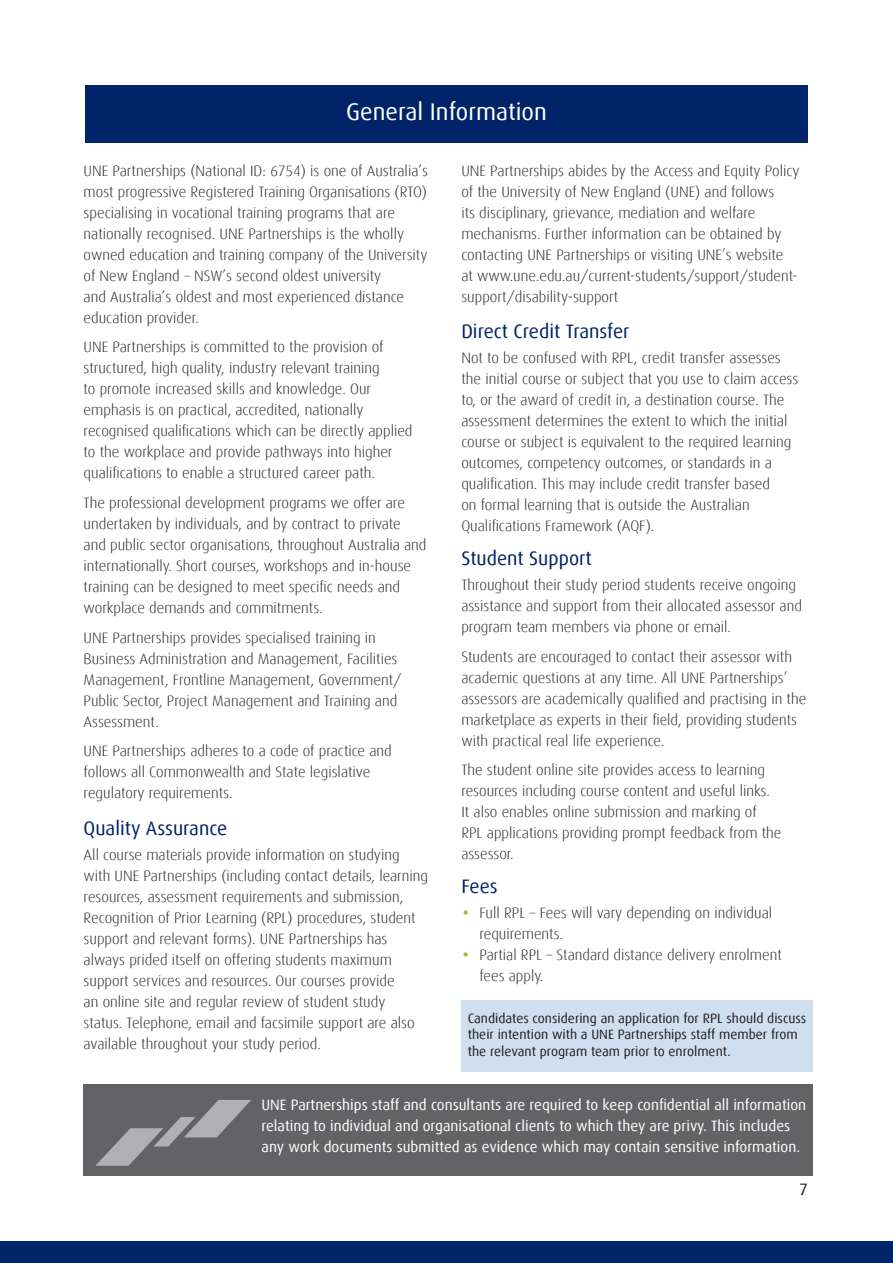
<style>
.page{position:relative;width:893px;height:1263px;background:#fff}
.page>*{position:absolute;margin:0;border:0;box-sizing:border-box;transform-origin:0 0}
.t1{font:24px "Dax";color:#fff}
.Heading_2{font:19.5px "Dax";color:#002369}
.t2{font:16.5px "Dax";color:#231f20}
.Body_Text{font:300 15px/21px "Dax";color:#231f20}
.t3{font:15px/21px "Dax";color:#fff}
.t4{font:13.5px/16.5px "Dax";color:#231f20}
.s1{font-size:30px;color:#8bc63e}
</style>
<div class="page">
<div style="left:83px;top:1084px;width:730px;height:92px;background:#636366"></div>
<div style="left:85px;top:85px;width:723px;height:58px;background:#002369"></div>
<div style="left:0;top:1241px;width:893px;height:22px;background:#002369"></div>
<div style="left:461px;top:1000px;width:352px;height:71px;background:#d0dff0"></div>
<svg style="left:95px;top:1100px;width:156px;height:66px"></svg>
<p class="t1" style="left:346px;top:99px;width:202px">General Information</p>
<p class="Body_Text" style="left:84px;top:160px;width:346px">UNE Partnerships (National ID: 6754) is one of Australia’s most progressive Registered Training Organisations (RTO) specialising in vocational training programs that are nationally recognised. UNE Partnerships is the wholly owned education and training company of the University of New England – NSW’s second oldest university<br>and Australia’s oldest and most experienced distance education provider.</p>
<p class="Body_Text" style="left:84px;top:337px;width:330px">UNE Partnerships is committed to the provision of structured, high quality, industry relevant training<br>to promote increased skills and knowledge. Our emphasis is on practical, accredited, nationally recognised qualifications which can be directly applied to the workplace and provide pathways into higher qualifications to enable a structured career path.</p>
<p class="Body_Text" style="left:84px;top:492px;width:344px">The professional development programs we offer are undertaken by individuals, and by contract to private and public sector organisations, throughout Australia and internationally. Short courses, workshops and in-house training can be designed to meet specific needs and workplace demands and commitments.</p>
<p class="Body_Text" style="left:84px;top:627px;width:319px">UNE Partnerships provides specialised training in Business Administration and Management, Facilities Management, Frontline Management, Government/ Public Sector, Project Management and Training and Assessment.</p>
<p class="Body_Text" style="left:84px;top:740px;width:310px">UNE Partnerships adheres to a code of practice and follows all Commonwealth and State legislative regulatory requirements.</p>
<p class="Heading_2" style="left:84px;top:817px;width:145px">Quality Assurance</p>
<p class="Body_Text" style="left:84px;top:844px;width:346px">All course materials provide information on studying with UNE Partnerships (including contact details, learning resources, assessment requirements and submission, Recognition of Prior Learning (RPL) procedures, student support and relevant forms). UNE Partnerships has always prided itself on offering students maximum support services and resources. Our courses provide<br>an online site and regular review of student study<br>status. Telephone, email and facsimile support are also available throughout your study period.</p>
<p class="Body_Text" style="left:461px;top:160px;width:340px">UNE Partnerships abides by the Access and Equity Policy of the University of New England (UNE) and follows<br>its disciplinary, grievance, mediation and welfare mechanisms. Further information can be obtained by contacting UNE Partnerships or visiting UNE’s website<br>at www.une.edu.au/current-students/support/student&shy;support/disability-support</p>
<p class="Heading_2" style="left:461px;top:321px;width:170px">Direct Credit Transfer</p>
<p class="Body_Text" style="left:461px;top:348px;width:338px">Not to be confused with RPL, credit transfer assesses the initial course or subject that you use to claim access to, or the award of credit in, a destination course. The assessment determines the extent to which the initial course or subject is equivalent to the required learning outcomes, competency outcomes, or standards in a qualification. This may include credit transfer based<br>on formal learning that is outside the Australian Qualifications Framework (AQF).</p>
<p class="Heading_2" style="left:461px;top:548px;width:132px">Student Support</p>
<p class="Body_Text" style="left:461px;top:575px;width:342px">Throughout their study period students receive ongoing assistance and support from their allocated assessor and program team members via phone or email.</p>
<p class="Body_Text" style="left:461px;top:646px;width:346px">Students are encouraged to contact their assessor with academic questions at any time. All UNE Partnerships’ assessors are academically qualified and practising in the marketplace as experts in their field, providing students with practical real life experience.</p>
<p class="Body_Text" style="left:461px;top:760px;width:322px">The student online site provides access to learning resources including course content and useful links.<br>It also enables online submission and marking of RPL applications providing prompt feedback from the assessor.</p>
<p class="Heading_2" style="left:461px;top:876px;width:38px">Fees</p>
<p class="Body_Text" style="left:479px;top:903px;width:294px;text-indent:-18px"><span class="s1">•</span> Full RPL – Fees will vary depending on individual requirements.</p>
<p class="Body_Text" style="left:479px;top:945px;width:304px;text-indent:-18px"><span class="s1">•</span> Partial RPL – Standard distance delivery enrolment fees apply.</p>
<p class="t4" style="left:468px;top:1010px;width:340px">Candidates considering an application for RPL should discuss their intention with a UNE Partnerships staff member from the relevant program team prior to enrolment.</p>
<p class="t3" style="left:261px;top:1094px;width:546px">UNE Partnerships staff and consultants are required to keep confidential all information relating to individual and organisational clients to which they are privy. This includes any work documents submitted as evidence which may contain sensitive information.</p>
<p class="t2" style="left:799px;top:1180px;width:10px">7</p>
</div>
